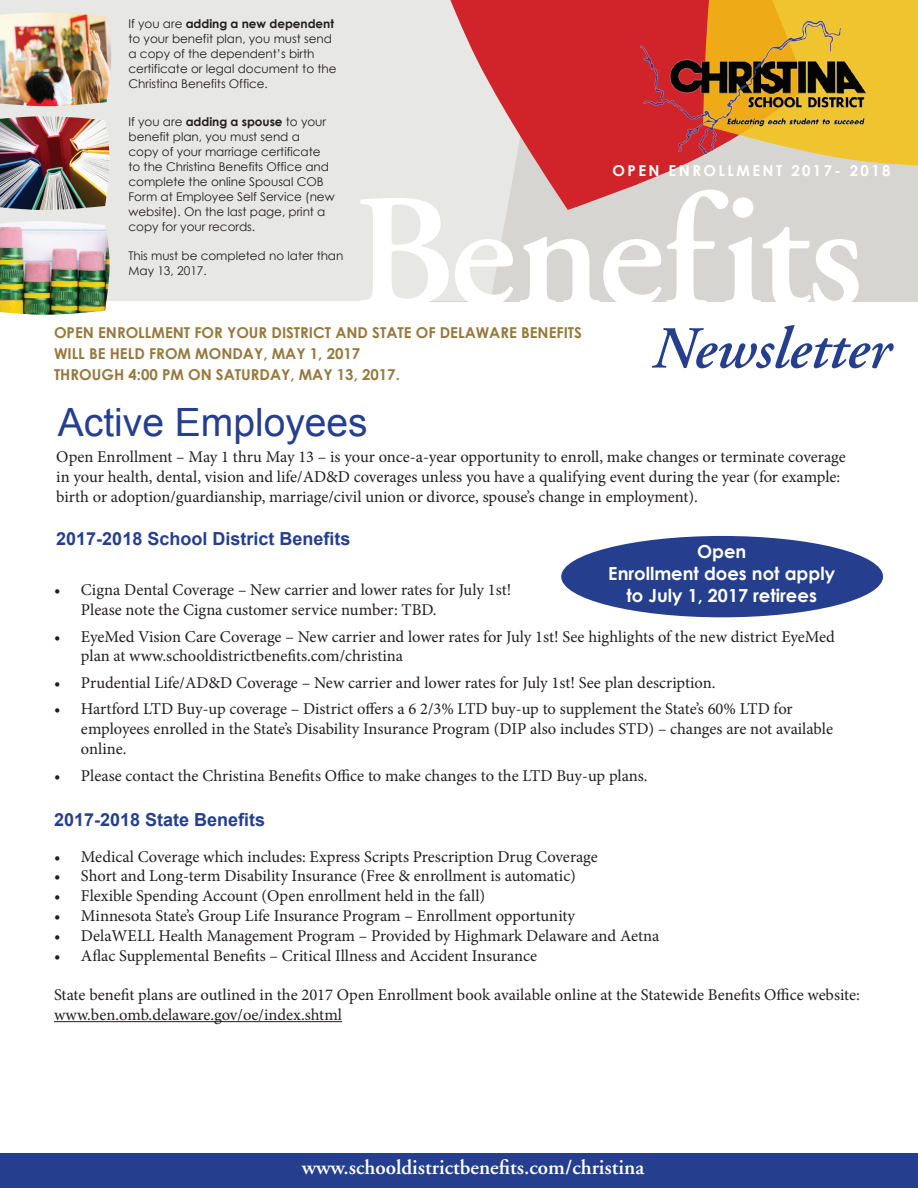
<style>
.page{position:relative;width:918px;height:1188px;background:#fff}
.page>*{position:absolute;margin:0;border:0;box-sizing:border-box;transform-origin:0 0}
.t1{font:600 160.95px "Adobe Garamond";letter-spacing:-.02em;color:#fff}
.t2{font:italic 600 59.4px "Adobe Garamond";color:#253f8e}
.t3{font:39px "Arial";color:#253f8e}
.t4{font:600 21px "Adobe Garamond";color:#fff}
.t5{font:700 18px "Arial";color:#253f8e}
.t6{font:700 18px/21.6px "Century Gothic";color:#fff;text-align:center}
.t7{font:16.5px/19.8px "Minion Pro";color:#231f20}
.t8{font:700 15px/21px "Century Gothic";color:#97783e}
.t9{font:700 15px "Century Gothic";letter-spacing:.16em;color:#fff}
.t10{font:12px/15px "Century Gothic";letter-spacing:-.005em;color:#231f20}
.s1{font-weight:700}
</style>
<div class="page">
<div style="left:0;top:1154px;width:918px;height:34px;background:#253f8e"></div>
<div style="left:388px;top:0;width:530px;height:301px;background:#d6d5d1"></div>
<div style="left:0;top:0;width:507px;height:301px;background:#e7e7e5"></div>
<svg style="left:416px;top:0;width:287px;height:210px;background:#d87477"></svg>
<svg style="left:703px;top:0;width:215px;height:166px;background:#ecc241"></svg>
<img style="left:0;top:12px;width:111px;height:94px">
<img style="left:0;top:116px;width:110px;height:94px">
<img style="left:0;top:221px;width:110px;height:94px">
<hr style="left:54px;top:1021px;width:288px;height:1px;background:#231f20">
<div style="left:561px;top:536px;width:322px;height:81px;background:#253f8e;border-radius:50%"></div>
<img style="left:639px;top:19px;width:230px;height:136px">
<p class="t10" style="left:129px;top:16px;width:210px">If you are <span class="s1">adding a new dependent </span>to your benefit plan, you must send a copy of the dependent’s birth certificate or legal document to the<br>Christina Benefits Office.</p>
<p class="t10" style="left:129px;top:114px;width:208px">If you are <span class="s1">adding a spouse</span> to your benefit plan, you must send a<br>copy of your marriage certificate to the Christina Benefits Office and complete the online Spousal COB<br>Form at Employee Self Service (new website). On the last page, print a copy for your records.</p>
<p class="t10" style="left:129px;top:248px;width:216px">This must be completed no later than<br>May 13, 2017.</p>
<p class="t9" style="left:613px;top:159px;width:280px">OPEN ENROLLMENT 2017- 2018</p>
<h1 class="t1" style="left:354px;top:165px;width:511px">Benefits</h1>
<p class="t8" style="left:54px;top:322px;width:530px">OPEN ENROLLMENT FOR YOUR DISTRICT AND STATE OF DELAWARE BENEFITS<br>WILL BE HELD FROM MONDAY, MAY 1, 2017<br>THROUGH 4:00 PM ON SATURDAY, MAY 13, 2017.</p>
<h2 class="t2" style="left:652px;top:316px;width:240px">Newsletter</h2>
<h3 class="t3" style="left:58px;top:397px;width:311px">Active Employees</h3>
<p class="t7" style="left:56px;top:447px;width:791px">Open Enrollment – May 1 thru May 13 – is your once-a-year opportunity to enroll, make changes or terminate coverage in your health, dental, vision and life/AD&amp;D coverages unless you have a qualifying event during the year (for example: birth or adoption/guardianship, marriage/civil union or divorce, spouse’s change in employment).</p>
<p class="t5" style="left:56px;top:527px;width:296px">2017-2018 School District Benefits</p>
<p class="t7" style="left:81px;top:580px;width:432px;text-indent:-27px">• Cigna Dental Coverage – New carrier and lower rates for July 1st!<br>Please note the Cigna customer service number: TBD.</p>
<p class="t7" style="left:81px;top:626px;width:755px;text-indent:-27px">• EyeMed Vision Care Coverage – New carrier and lower rates for July 1st! See highlights of the new district EyeMed plan at www.schooldistrictbenefits.com/christina</p>
<p class="t7" style="left:54px;top:673px;width:663px">• Prudential Life/AD&amp;D Coverage – New carrier and lower rates for July 1st! See plan description.</p>
<p class="t7" style="left:81px;top:699px;width:754px;text-indent:-27px">• Hartford LTD Buy-up coverage – District offers a 6 2/3% LTD buy-up to supplement the State’s 60% LTD for employees enrolled in the State’s Disability Insurance Program (DIP also includes STD) – changes are not available online.</p>
<p class="t7" style="left:54px;top:766px;width:595px">• Please contact the Christina Benefits Office to make changes to the LTD Buy-up plans.</p>
<p class="t5" style="left:54px;top:808px;width:213px">2017-2018 State Benefits</p>
<p class="t7" style="left:54px;top:847px;width:545px">• Medical Coverage which includes: Express Scripts Prescription Drug Coverage</p>
<p class="t7" style="left:54px;top:866px;width:524px">• Short and Long-term Disability Insurance (Free &amp; enrollment is automatic)</p>
<p class="t7" style="left:54px;top:886px;width:433px">• Flexible Spending Account (Open enrollment held in the fall)</p>
<p class="t7" style="left:54px;top:906px;width:523px">• Minnesota State’s Group Life Insurance Program – Enrollment opportunity</p>
<p class="t7" style="left:54px;top:926px;width:607px">• DelaWELL Health Management Program – Provided by Highmark Delaware and Aetna</p>
<p class="t7" style="left:54px;top:946px;width:485px">• Aflac Supplemental Benefits – Critical Illness and Accident Insurance</p>
<p class="t7" style="left:54px;top:985px;width:808px">State benefit plans are outlined in the 2017 Open Enrollment book available online at the Statewide Benefits Office website: www.ben.omb.delaware.gov/oe/index.shtml</p>
<p class="t6" style="left:608px;top:540px;width:228px">Open<br>Enrollment does not apply to July 1, 2017 retirees</p>
<p class="t4" style="left:302px;top:1156px;width:344px">www.schooldistrictbenefits.com/christina</p>
</div>
